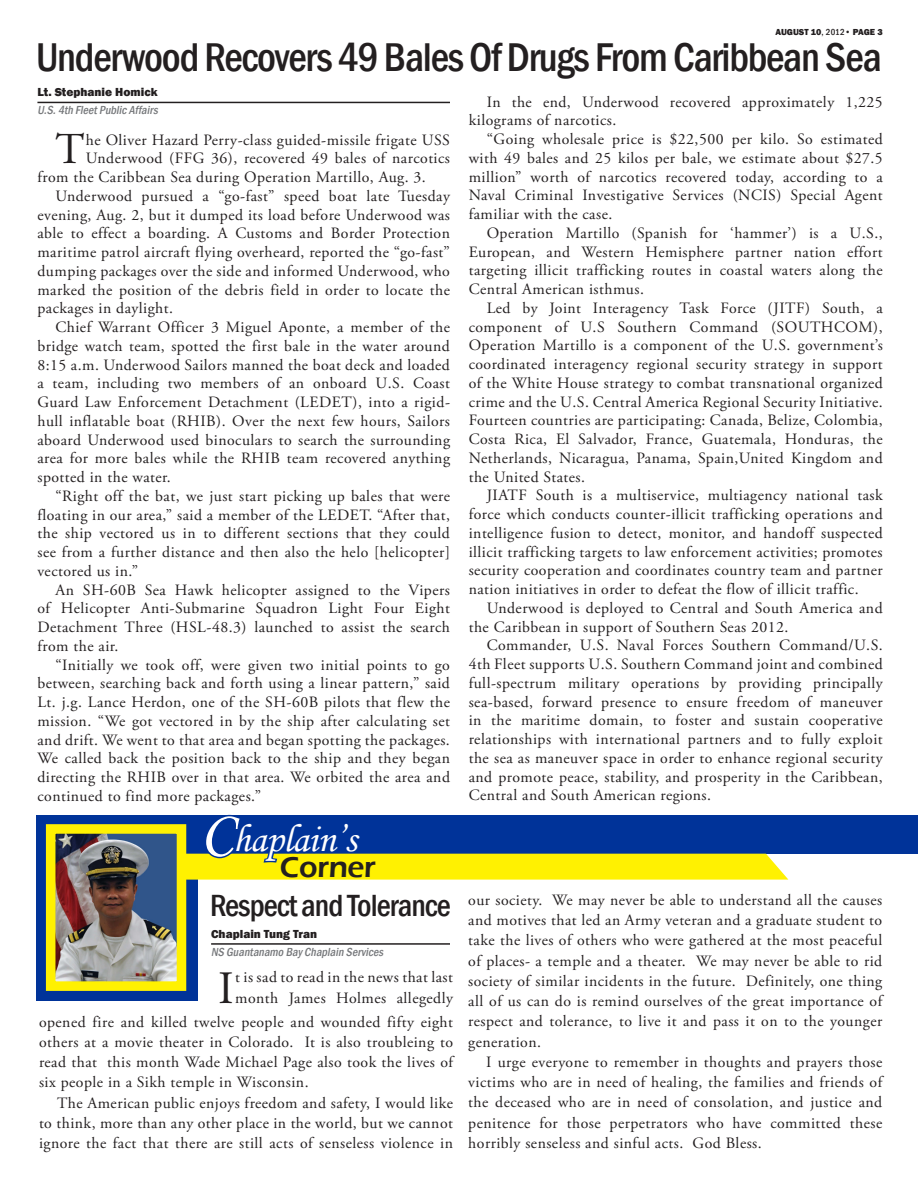
<style>
.page{position:relative;width:918px;height:1188px;background:#fff}
.page>*{position:absolute;margin:0;border:0;box-sizing:border-box;transform-origin:0 0}
.Paragraph_Style_2{font:46.35px "Adobe Garamond Pro";color:#231f20}
.Paragraph_Style_2-2{font:44.1px "Adobe Garamond Pro";color:#231f20}
.Paragraph_Style_2-3{font:500 condensed 41.25px "Franklin Gothic";letter-spacing:-.03em;color:#231f20}
.Paragraph_Style_2-4{font:39.45px "Monotype Corsiva";letter-spacing:-.01em;color:#fff}
.Paragraph_Style_2-5{font:500 condensed 31.5px "Franklin Gothic";letter-spacing:-.03em;color:#231f20}
.Paragraph_Style_2-6{font:600 30px "Eras ITC";letter-spacing:-.01em;color:#231f20}
.Paragraph_Style_2-7{font:15.75px/18.8px "Adobe Garamond Pro";letter-spacing:.03em;color:#231f20;text-align:justify}
.Paragraph_Style_2-8{font:italic 500 condensed 12px "Franklin Gothic";color:#76787b}
.Paragraph_Style_2-9{font:800 12px "Franklin Gothic";color:#231f20}
.t1{font:800 9px "Franklin Gothic";color:#231f20}
.s1{font-weight:500;font-stretch:condensed}
.s2{font-size:59.4px}
</style>
<div class="page">
<hr style="left:211px;top:943px;width:239px;height:2px;background:#231f20">
<div style="left:193px;top:815px;width:725px;height:39px;background:#039"></div>
<div style="left:36px;top:815px;width:161px;height:185px;background:#039"></div>
<img style="left:57px;top:835px;width:118px;height:145px">
<div style="left:46px;top:824px;width:140px;height:167px;border:10px solid #fff101"></div>
<svg style="left:186px;top:814px;width:602px;height:66px"></svg>
<hr style="left:37px;top:102px;width:413px;height:1px;background:#231f20">
<p class="t1" style="left:776px;top:26px;width:109px">AUGUST 10<span class="s1">, 2012</span>• PAGE 3</p>
<p class="Paragraph_Style_2-3" style="left:36px;top:30px;width:847px">Underwood Recovers 49 Bales Of Drugs From Caribbean Sea</p>
<p class="Paragraph_Style_2-9" style="left:37px;top:84px;width:122px">Lt. Stephanie Homick</p>
<p class="Paragraph_Style_2-8" style="left:37px;top:102px;width:125px">U.S.4th FleetPublicAffairs</p>
<p class="Paragraph_Style_2-7" style="left:469px;top:93px;width:415px;text-indent:18px">In the end, Underwood recovered approximately 1,225 kilograms of narcotics.</p>
<p class="Paragraph_Style_2-7" style="left:469px;top:130px;width:416px;text-indent:18px">“Going wholesale price is $22,500 per kilo. So estimated with 49 bales and 25 kilos per bale, we estimate about $27.5 million” worth of narcotics recovered today, according to a Naval Criminal Investigative Services (NCIS) Special Agent familiar with the case.</p>
<p class="Paragraph_Style_2-7" style="left:469px;top:224px;width:416px;text-indent:18px">Operation Martillo (Spanish for ‘hammer’) is a U.S., European, and Western Hemisphere partner nation effort targeting illicit trafficking routes in coastal waters along the Central American isthmus.</p>
<p class="Paragraph_Style_2-7" style="left:469px;top:299px;width:416px;text-indent:18px">Led by Joint Interagency Task Force (JITF) South, a component of U.S Southern Command (SOUTHCOM), Operation Martillo is a component of the U.S. government’s coordinated interagency regional security strategy in support of the White House strategy to combat transnational organized crime and the U.S. Central America Regional Security Initiative.<br>Fourteen countries are participating: Canada, Belize, Colombia, Costa Rica, El Salvador, France, Guatemala, Honduras, the Netherlands, Nicaragua, Panama, Spain,United Kingdom and the United States.</p>
<p class="Paragraph_Style_2-7" style="left:469px;top:487px;width:416px;text-indent:18px">JIATF South is a multiservice, multiagency national task force which conducts counter-illicit trafficking operations and intelligence fusion to detect, monitor, and handoff suspected illicit trafficking targets to law enforcement activities; promotes security cooperation and coordinates country team and partner nation initiatives in order to defeat the flow of illicit traffic.</p>
<p class="Paragraph_Style_2-7" style="left:469px;top:599px;width:416px;text-indent:18px">Underwood is deployed to Central and South America and the Caribbean in support of Southern Seas 2012.</p>
<p class="Paragraph_Style_2-7" style="left:469px;top:637px;width:416px;text-indent:18px">Commander, U.S. Naval Forces Southern Command/U.S.<br>4th Fleet supports U.S. Southern Command joint and combined full-spectrum military operations by providing principally sea-based, forward presence to ensure freedom of maneuver in the maritime domain, to foster and sustain cooperative relationships with international partners and to fully exploit the sea as maneuver space in order to enhance regional security and promote peace, stability, and prosperity in the Caribbean, Central and South American regions.</p>
<p class="Paragraph_Style_2-2" style="left:55px;top:123px;width:31px">T</p>
<p class="Paragraph_Style_2-7" style="left:86px;top:131px;width:366px">he Oliver Hazard Perry-class guided-missile frigate USS</p>
<p class="Paragraph_Style_2-7" style="left:86px;top:150px;width:366px">Underwood (FFG 36), recovered 49 bales of narcotics</p>
<p class="Paragraph_Style_2-7" style="left:37px;top:168px;width:390px">from the Caribbean Sea during Operation Martillo, Aug. 3.</p>
<p class="Paragraph_Style_2-7" style="left:37px;top:187px;width:414px;text-indent:18px">Underwood pursued a “go-fast” speed boat late Tuesday evening, Aug. 2, but it dumped its load before Underwood was able to effect a boarding. A Customs and Border Protection maritime patrol aircraft flying overheard, reported the “go-fast” dumping packages over the side and informed Underwood, who marked the position of the debris field in order to locate the packages in daylight.</p>
<p class="Paragraph_Style_2-7" style="left:37px;top:318px;width:414px;text-indent:18px">Chief Warrant Officer 3 Miguel Aponte, a member of the bridge watch team, spotted the first bale in the water around 8:15 a.m. Underwood Sailors manned the boat deck and loaded a team, including two members of an onboard U.S. Coast Guard Law Enforcement Detachment (LEDET), into a rigid&shy;hull inflatable boat (RHIB). Over the next few hours, Sailors aboard Underwood used binoculars to search the surrounding area for more bales while the RHIB team recovered anything spotted in the water.</p>
<p class="Paragraph_Style_2-7" style="left:37px;top:487px;width:414px;text-indent:18px">“Right off the bat, we just start picking up bales that were floating in our area,” said a member of the LEDET. “After that, the ship vectored us in to different sections that they could see from a further distance and then also the helo [helicopter] vectored us in.”</p>
<p class="Paragraph_Style_2-7" style="left:37px;top:581px;width:414px;text-indent:18px">An SH-60B Sea Hawk helicopter assigned to the Vipers of Helicopter Anti-Submarine Squadron Light Four Eight Detachment Three (HSL-48.3) launched to assist the search from the air.</p>
<p class="Paragraph_Style_2-7" style="left:37px;top:656px;width:414px;text-indent:18px">“Initially we took off, were given two initial points to go between, searching back and forth using a linear pattern,” said Lt. j.g. Lance Herdon, one of the SH-60B pilots that flew the mission. “We got vectored in by the ship after calculating set and drift. We went to that area and began spotting the packages.<br>We called back the position back to the ship and they began directing the RHIB over in that area. We orbited the area and continued to find more packages.”</p>
<p class="Paragraph_Style_2-4" style="left:200px;top:815px;width:158px"><span class="s2">C</span>haplain’s</p>
<p class="Paragraph_Style_2-6" style="left:280px;top:850px;width:97px">Corner</p>
<p class="Paragraph_Style_2-5" style="left:210px;top:884px;width:242px">Respect and Tolerance</p>
<p class="Paragraph_Style_2-9" style="left:211px;top:926px;width:107px">Chaplain Tung Tran</p>
<p class="Paragraph_Style_2-8" style="left:211px;top:944px;width:176px">NS Guantanamo BayChaplain Services</p>
<p class="Paragraph_Style_2" style="left:218px;top:960px;width:17px">I</p>
<p class="Paragraph_Style_2-7" style="left:235px;top:968px;width:219px;line-height:20.2px">t is sad to read in the news that last month James Holmes allegedly</p>
<p class="Paragraph_Style_2-7" style="left:39px;top:1012px;width:416px;line-height:20.2px">opened fire and killed twelve people and wounded fifty eight others at a movie theater in Colorado. It is also troubleing to read that this month Wade Michael Page also took the lives of six people in a Sikh temple in Wisconsin.</p>
<p class="Paragraph_Style_2-7" style="left:39px;top:1093px;width:416px;line-height:20.2px;text-indent:18px">The American public enjoys freedom and safety, I would like to think, more than any other place in the world, but we cannot ignore the fact that there are still acts of senseless violence in</p>
<p class="Paragraph_Style_2-7" style="left:468px;top:890px;width:416px;line-height:20.2px">our society. We may never be able to understand all the causes and motives that led an Army veteran and a graduate student to take the lives of others who were gathered at the most peaceful of places- a temple and a theater. We may never be able to rid society of similar incidents in the future. Definitely, one thing all of us can do is remind ourselves of the great importance of respect and tolerance, to live it and pass it on to the younger generation.</p>
<p class="Paragraph_Style_2-7" style="left:468px;top:1052px;width:416px;line-height:20.2px;text-indent:18px">I urge everyone to remember in thoughts and prayers those victims who are in need of healing, the families and friends of the deceased who are in need of consolation, and justice and penitence for those perpetrators who have committed these horribly senseless and sinful acts. God Bless.</p>
</div>
